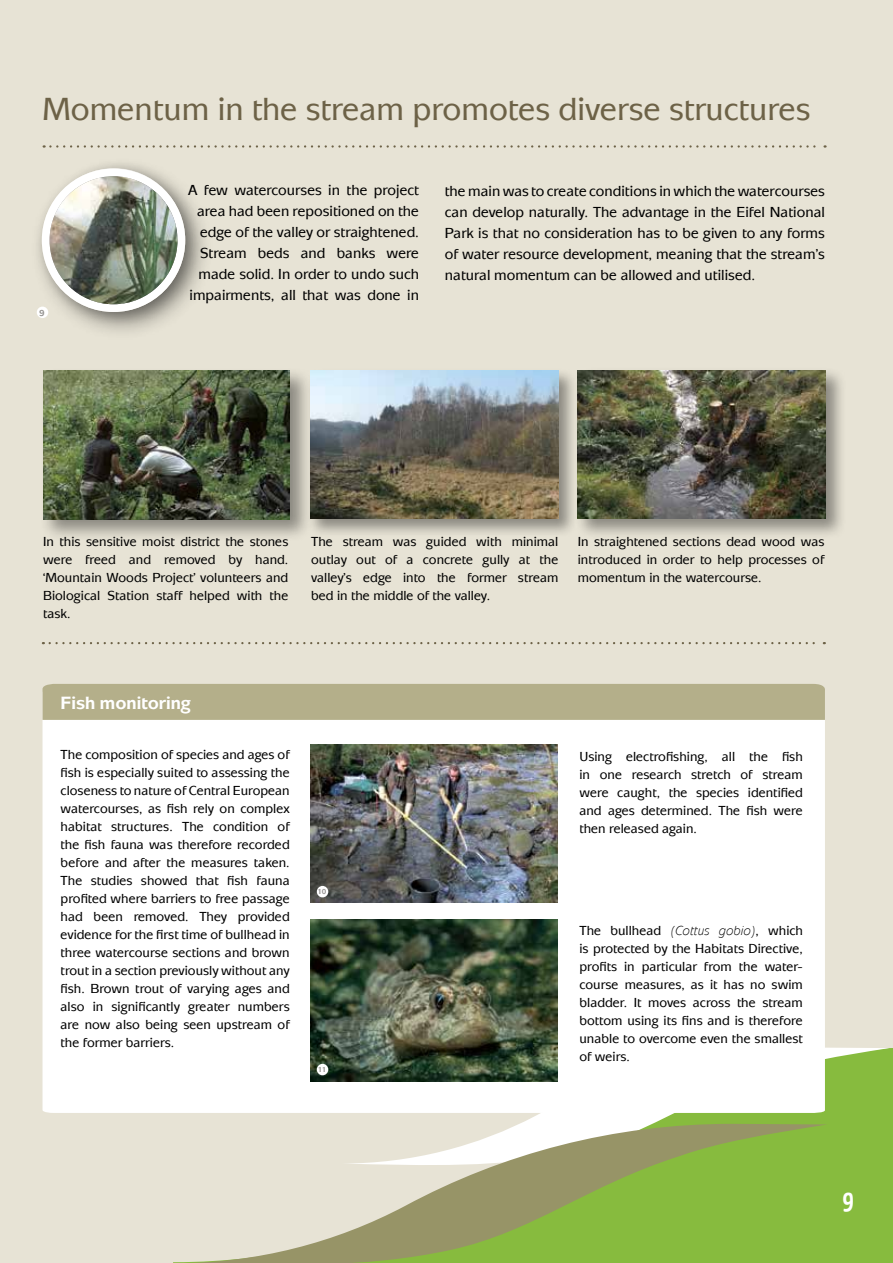
<style>
.page{position:relative;width:893px;height:1263px;background:#e7e3d5}
.page>*{position:absolute;margin:0;border:0;box-sizing:border-box;transform-origin:0 0}
.t1{font:500 33px "Mixage EF";color:#6d6247}
.t2{font:700 27px "BDKJ";color:#fff}
.t3{font:700 18.45px "Mixage EF";color:#fff}
.t4{font:500 15px/21px "Mixage EF";color:#000;text-align:right}
.t5{font:500 13.5px/18px "Mixage EF";color:#000;text-align:justify}
.t6{font:700 9px "Mixage EF";color:#949290}
.t7{font:700 7.5px "Mixage EF";color:#949290}
.s1{font-weight:400;font-style:italic}
</style>
<div class="page">
<div style="left:827px;top:1048px;width:66px;height:215px;background:#87bb3e"></div>
<svg style="left:520px;top:1047px;width:369px;height:121px;background:#9cc660"></svg>
<svg style="left:173px;top:1124px;width:654px;height:139px"></svg>
<div style="left:574px;top:367px;width:273px;height:173px;background:#000;opacity:.4"></div>
<img style="left:578px;top:370px;width:248px;height:149px">
<div style="left:39px;top:367px;width:273px;height:175px;background:#000;opacity:.4"></div>
<img style="left:43px;top:371px;width:247px;height:148px">
<div style="left:307px;top:368px;width:271px;height:170px;background:#000;opacity:.4"></div>
<img style="left:310px;top:371px;width:248px;height:148px">
<svg style="left:50px;top:642px;width:775px;height:2px"></svg>
<svg style="left:44px;top:145px;width:782px;height:3px"></svg>
<div style="left:43px;top:720px;width:782px;height:393px;background:#fff"></div>
<div style="left:43px;top:684px;width:782px;height:36px;background:#b4af8a"></div>
<img style="left:311px;top:744px;width:247px;height:159px">
<img style="left:310px;top:919px;width:248px;height:162px">
<div style="left:30px;top:156px;width:184px;height:185px;background:#000;opacity:.44"></div>
<div style="left:42px;top:169px;width:143px;height:143px;background:#fff;border-radius:50%"></div>
<div style="left:50px;top:176px;width:128px;height:128px;background:#000;opacity:.55"></div>
<img style="left:50px;top:176px;width:128px;height:128px;border-radius:64px">
<div style="left:37px;top:307px;width:11px;height:11px;background:#fff;border-radius:50%"></div>
<div style="left:317px;top:886px;width:11px;height:11px;background:#fff;border-radius:50%"></div>
<div style="left:317px;top:1064px;width:11px;height:11px;background:#fff;border-radius:50%"></div>
<h1 class="t1" style="left:43px;top:90px;width:769px">Momentum in the stream promotes diverse structures</h1>
<p class="t6" style="left:39px;top:307px;width:7px">9</p>
<p class="t4" style="left:188px;top:180px;width:233px">A few watercourses in the project area had been repositioned on the edge of the valley or straightened.<br>Stream beds and banks were made solid. In order to undo such impairments, all that was done in</p>
<p class="t4" style="left:445px;top:181px;width:382px;text-align:justify">the main was to create conditions in which the watercourses can develop naturally. The advantage in the Eifel National Park is that no consideration has to be given to any forms of water resource development, meaning that the stream’s natural momentum can be allowed and utilised.</p>
<p class="t5" style="left:43px;top:533px;width:247px">In this sensitive moist district the stones were freed and removed by hand. ‘Mountain Woods Project’ volunteers and Biological Station staff helped with the task.</p>
<p class="t5" style="left:311px;top:533px;width:249px">The stream was guided with minimal outlay out of a concrete gully at the valley’s edge into the former stream bed in the middle of the valley.</p>
<p class="t5" style="left:578px;top:533px;width:248px">In straightened sections dead wood was introduced in order to help processes of momentum in the watercourse.</p>
<h3 class="t3" style="left:61px;top:692px;width:132px">Fish monitoring</h3>
<p class="t5" style="left:61px;top:746px;width:231px">The composition of species and ages of fish is especially suited to assessing the closeness to nature of Central European watercourses, as fish rely on complex habitat structures. The condition of the fish fauna was therefore recorded before and after the measures taken.<br>The studies showed that fish fauna profited where barriers to free passage had been removed. They provided evidence for the first time of bullhead in three watercourse sections and brown trout in a section previously without any fish. Brown trout of varying ages and also in significantly greater numbers are now also being seen upstream of the former barriers.</p>
<p class="t5" style="left:579px;top:747px;width:225px">Using electrofishing, all the fish in one research stretch of stream were caught, the species identified and ages determined. The fish were then released again.</p>
<p class="t7" style="left:318px;top:887px;width:10px">10</p>
<p class="t5" style="left:579px;top:921px;width:225px">The bullhead <span class="s1">(Cottus gobio)</span>, which is protected by the Habitats Directive, profits in particular from the water&shy;course measures, as it has no swim bladder. It moves across the stream bottom using its fins and is therefore unable to overcome even the smallest of weirs.</p>
<p class="t7" style="left:318px;top:1065px;width:10px">11</p>
<h2 class="t2" style="left:843px;top:1182px;width:13px">9</h2>
</div>
